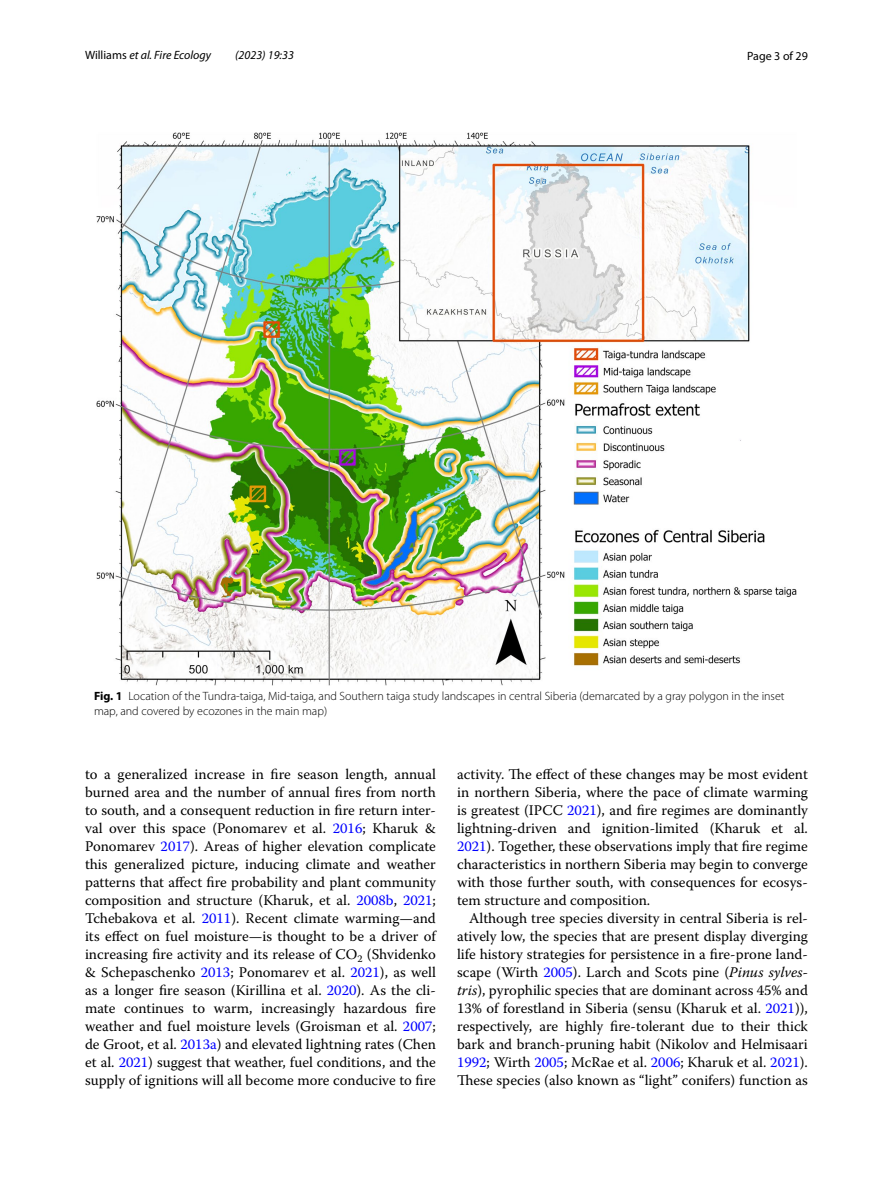
<style>
.page{position:relative;width:893px;height:1187px;background:#fff}
.page>*{position:absolute;margin:0;border:0;box-sizing:border-box;transform-origin:0 0}
.t1{font:14.7px/18px "Warnock Pro";color:#000;text-align:justify}
.t2{font:300 12px/15px "Myriad Pro";color:#000}
.t3{font:italic 12px "Myriad Pro";color:#000}
.t4{font:12px "Myriad Pro";color:#000}
.s1{font-style:normal}
.s2{font-weight:700}
.s3{color:#00f}
.s4{font-style:italic}
</style>
<div class="page">
<img style="left:96px;top:133px;width:701px;height:552px">
<p class="t3" style="left:85px;top:48px;width:128px"><span class="s1">Williams</span> et al. Fire Ecology</p>
<p class="t3" style="left:235px;top:48px;width:60px">(2023) 19:33</p>
<p class="t4" style="left:747px;top:48px;width:62px">Page 3 of 29</p>
<p class="t2" style="left:94px;top:689px;width:692px"><span class="s2">Fig. 1</span> Location of the Tundra-taiga, Mid-taiga, and Southern taiga study landscapes in central Siberia (demarcated by a gray polygon in the inset map, and covered by ecozones in the main map)</p>
<p class="t1" style="left:85px;top:764px;width:352px">to a generalized increase in fire season length, annual burned area and the number of annual fires from north to south, and a consequent reduction in fire return inter&shy;val over this space (Ponomarev et al. <span class="s3">2016</span>; Kharuk &amp; Ponomarev <span class="s3">2017</span>). Areas of higher elevation complicate this generalized picture, inducing climate and weather patterns that affect fire probability and plant community composition and structure (Kharuk, et al. <span class="s3">2008b</span>, <span class="s3">2021</span>; Tchebakova et al. <span class="s3">2011</span>). Recent climate warming—and its effect on fuel moisture—is thought to be a driver of increasing fire activity and its release of CO<sub>2</sub> (Shvidenko &amp; Schepaschenko <span class="s3">2013</span>; Ponomarev et al. <span class="s3">2021</span>), as well as a longer fire season (Kirillina et al. <span class="s3">2020</span>). As the cli&shy;mate continues to warm, increasingly hazardous fire weather and fuel moisture levels (Groisman et al. <span class="s3">2007</span>; de Groot, et al. <span class="s3">2013a</span>) and elevated lightning rates (Chen et al. <span class="s3">2021</span>) suggest that weather, fuel conditions, and the supply of ignitions will all become more conducive to fire</p>
<p class="t1" style="left:457px;top:764px;width:352px">activity. The effect of these changes may be most evident in northern Siberia, where the pace of climate warming is greatest (IPCC <span class="s3">2021</span>), and fire regimes are dominantly lightning-driven and ignition-limited (Kharuk et al.<br><span class="s3">2021</span>). Together, these observations imply that fire regime characteristics in northern Siberia may begin to converge with those further south, with consequences for ecosys&shy;tem structure and composition.</p>
<p class="t1" style="left:457px;top:908px;width:352px;text-indent:12px">Although tree species diversity in central Siberia is rel&shy;atively low, the species that are present display diverging life history strategies for persistence in a fire-prone land&shy;scape (Wirth <span class="s3">2005</span>). Larch and Scots pine (<span class="s4">Pinus sylves&shy;tris</span>), pyrophilic species that are dominant across 45% and 13% of forestland in Siberia (sensu (Kharuk et al. <span class="s3">2021</span>)), respectively, are highly fire-tolerant due to their thick bark and branch-pruning habit (Nikolov and Helmisaari <span class="s3">1992</span>; Wirth <span class="s3">2005</span>; McRae et al. <span class="s3">2006</span>; Kharuk et al. <span class="s3">2021</span>).<br>These species (also known as “light” conifers) function as</p>
</div>
